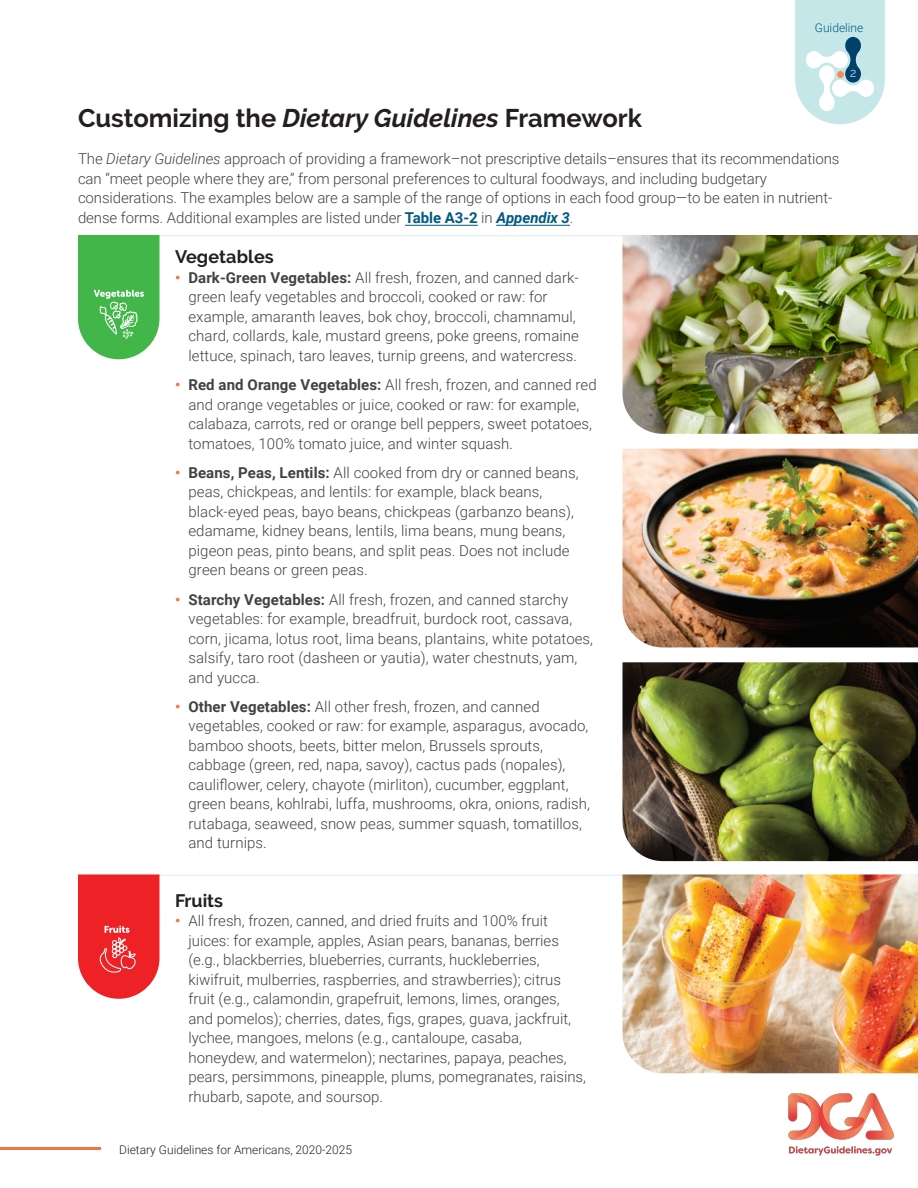
<style>
.page{position:relative;width:918px;height:1188px;background:#fff}
.page>*{position:absolute;margin:0;border:0;box-sizing:border-box;transform-origin:0 0}
.t1{font:700 25.5px "Raleway";color:#231f20}
.t2{font:700 18px "Raleway";letter-spacing:.005em;color:#231f20}
.t3{font:300 15px/19.5px "Roboto";letter-spacing:.005em;color:#414243}
.t4{font:300 12.3px "Raleway";color:#fff}
.t5{font:300 12px "Roboto";color:#231f20}
.t6{font:300 12px "Roboto";color:#005b82}
.s1{font-style:italic}
.s2{font-weight:700;color:#005b82}
.s3{font-weight:700;font-style:italic;color:#005b82}
.s4{font-weight:700;color:#f37442}
.s5{font-weight:700}
</style>
<div class="page">
<svg style="left:795px;top:0;width:90px;height:125px"></svg>
<div style="left:837px;top:71px;width:7px;height:7px;background:#f68a53;border-radius:50%"></div>
<hr style="left:82px;top:235px;width:836px;height:2px;background:#e2f3f4">
<svg style="left:78px;top:235px;width:82px;height:124px;background:#58be5e"></svg>
<img style="left:622px;top:449px;width:296px;height:198px">
<img style="left:622px;top:235px;width:296px;height:199px">
<img style="left:622px;top:662px;width:296px;height:199px">
<hr style="left:82px;top:874px;width:836px;height:2px;background:#e2f3f4">
<svg style="left:78px;top:875px;width:82px;height:124px;background:#ef393d"></svg>
<img style="left:622px;top:874px;width:296px;height:199px">
<hr style="left:0;top:1147px;width:101px;height:2px;background:#f37442">
<img style="left:788px;top:1093px;width:107px;height:63px">
<hr style="left:405px;top:225px;width:73px;height:1px;background:#005b82">
<hr style="left:496px;top:225px;width:74px;height:1px;background:#005b82">
<p class="t6" style="left:815px;top:19px;width:50px">Guideline</p>
<p class="t4" style="left:850px;top:66px;width:8px">2</p>
<h1 class="t1" style="left:78px;top:103px;width:566px">Customizing the <span class="s1">Dietary Guidelines</span> Framework</h1>
<p class="t3" style="left:78px;top:149px;width:763px">The <span class="s1">Dietary Guidelines</span> approach of providing a framework–not prescriptive details–ensures that its recommendations can “meet people where they are,” from personal preferences to cultural foodways, and including budgetary considerations. The examples below are a sample of the range of options in each food group—to be eaten in nutrient&shy;dense forms. Additional examples are listed under <span class="s2">Table A3-2</span> in <span class="s3">Appendix 3</span>.</p>
<p class="t2" style="left:175px;top:247px;width:100px">Vegetables</p>
<p class="t3" style="left:189px;top:267px;width:392px;text-indent:-14px"><span class="s4">•</span> <span class="s5">Dark-Green Vegetables:</span> All fresh, frozen, and canned dark&shy;green leafy vegetables and broccoli, cooked or raw: for example, amaranth leaves, bok choy, broccoli, chamnamul, chard, collards, kale, mustard greens, poke greens, romaine lettuce, spinach, taro leaves, turnip greens, and watercress.</p>
<p class="t3" style="left:189px;top:374px;width:410px;text-indent:-14px"><span class="s4">•</span> <span class="s5">Red and Orange Vegetables:</span> All fresh, frozen, and canned red and orange vegetables or juice, cooked or raw: for example, calabaza, carrots, red or orange bell peppers, sweet potatoes, tomatoes, 100% tomato juice, and winter squash.</p>
<p class="t3" style="left:189px;top:462px;width:392px;text-indent:-14px"><span class="s4">•</span> <span class="s5">Beans, Peas, Lentils:</span> All cooked from dry or canned beans, peas, chickpeas, and lentils: for example, black beans, black-eyed peas, bayo beans, chickpeas (garbanzo beans), edamame, kidney beans, lentils, lima beans, mung beans, pigeon peas, pinto beans, and split peas. Does not include green beans or green peas.</p>
<p class="t3" style="left:189px;top:589px;width:406px;text-indent:-14px"><span class="s4">•</span> <span class="s5">Starchy Vegetables:</span> All fresh, frozen, and canned starchy vegetables: for example, breadfruit, burdock root, cassava, corn, jicama, lotus root, lima beans, plantains, white potatoes, salsify, taro root (dasheen or yautia), water chestnuts, yam, and yucca.</p>
<p class="t3" style="left:189px;top:696px;width:403px;text-indent:-14px"><span class="s4">•</span> <span class="s5">Other Vegetables:</span> All other fresh, frozen, and canned vegetables, cooked or raw: for example, asparagus, avocado, bamboo shoots, beets, bitter melon, Brussels sprouts, cabbage (green, red, napa, savoy), cactus pads (nopales), cauliflower, celery, chayote (mirliton), cucumber, eggplant, green beans, kohlrabi, luffa, mushrooms, okra, onions, radish, rutabaga, seaweed, snow peas, summer squash, tomatillos, and turnips.</p>
<p class="t2" style="left:175px;top:890px;width:50px">Fruits</p>
<p class="t3" style="left:189px;top:911px;width:399px;text-indent:-14px"><span class="s4">•</span> All fresh, frozen, canned, and dried fruits and 100% fruit juices: for example, apples, Asian pears, bananas, berries (e.g., blackberries, blueberries, currants, huckleberries, kiwifruit, mulberries, raspberries, and strawberries); citrus fruit (e.g., calamondin, grapefruit, lemons, limes, oranges, and pomelos); cherries, dates, figs, grapes, guava, jackfruit, lychee, mangoes, melons (e.g., cantaloupe, casaba, honeydew, and watermelon); nectarines, papaya, peaches, pears, persimmons, pineapple, plums, pomegranates, raisins, rhubarb, sapote, and soursop.</p>
<p class="t5" style="left:119px;top:1141px;width:234px">Dietary Guidelines for Americans, 2020-2025</p>
</div>
